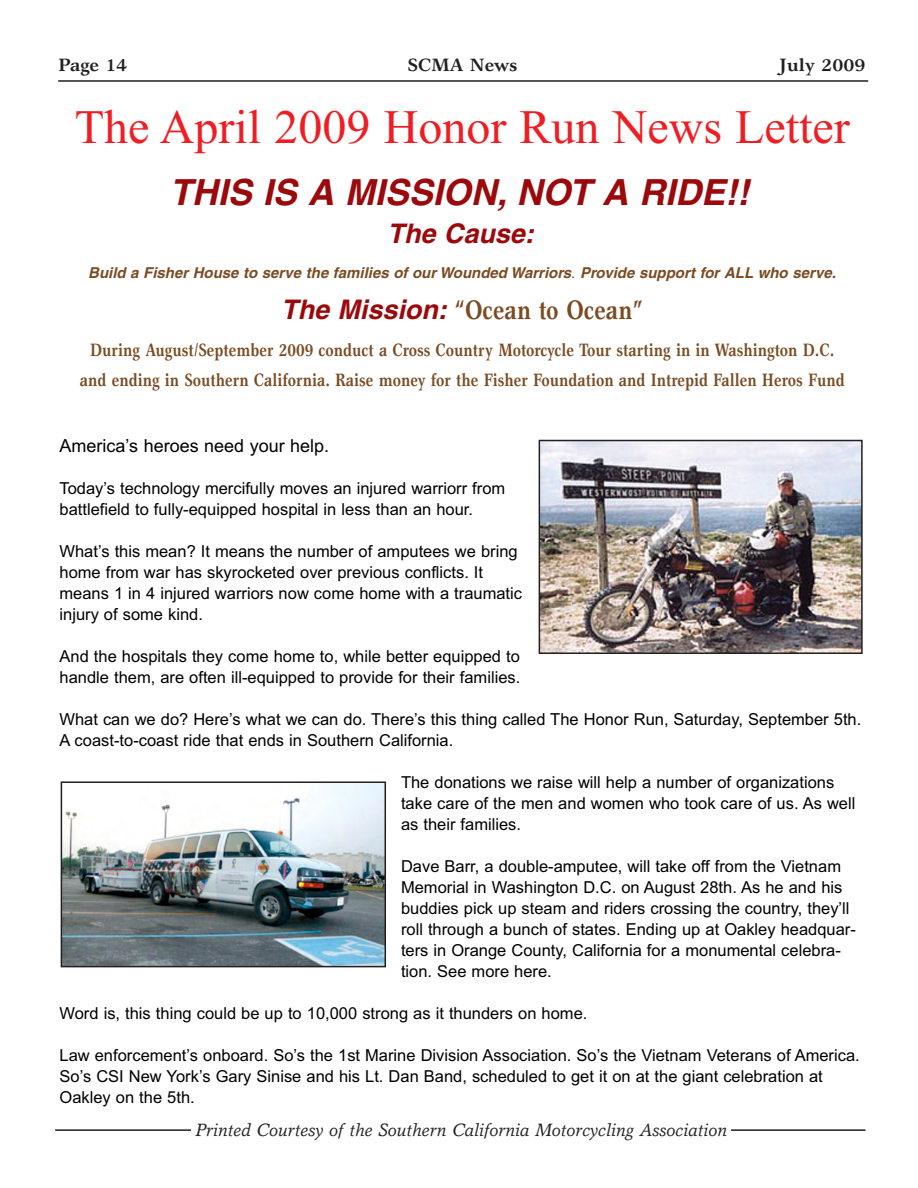
<style>
.page{position:relative;width:918px;height:1188px;background:#fff}
.page>*{position:absolute;margin:0;border:0;box-sizing:border-box;transform-origin:0 0}
.t1{font:48px "Times New Roman";color:#ee1e24}
.t2{font:italic 700 36px "Helvetica";color:#9b090c}
.t3{font:700 condensed 27px "Garth Graphic";color:#7a4c23}
.t4{font:italic 700 27px "Helvetica";color:#9b090c}
.t5{font:700 condensed 18px/29.2px "Garth Graphic";color:#7a4c23;text-align:center}
.t6{font:italic 18px "Garth Graphic";color:#231f20}
.t7{font:18px "Arial";color:#000}
.t8{font:700 18px "Garth Graphic";color:#231f20}
.t9{font:16.5px/21px "Arial";color:#000}
.t10{font:italic 700 15px "Helvetica";color:#7a4c23}
.s1{font-family:"Arial";font-weight:400;font-style:normal}
.s2{font-family:"Helvetica";font-style:italic;font-stretch:normal;color:#9b090c}
</style>
<div class="page">
<hr style="left:58px;top:80px;width:810px;height:2px;background:#231f20">
<img style="left:542px;top:443px;width:318px;height:208px">
<div style="left:539px;top:440px;width:324px;height:214px;border:2px solid #231f20"></div>
<img style="left:64px;top:784px;width:319px;height:180px">
<div style="left:61px;top:781px;width:325px;height:186px;border:2px solid #231f20"></div>
<hr style="left:55px;top:1129px;width:810px;height:2px;background:#231f20">
<div style="left:192px;top:1121px;width:539px;height:24px;background:#fff"></div>
<p class="t8" style="left:58px;top:58px;width:71px">Page 14</p>
<p class="t8" style="left:408px;top:58px;width:111px">SCMA News</p>
<p class="t8" style="left:779px;top:58px;width:88px">July 2009</p>
<h1 class="t1" style="left:75px;top:110px;width:777px">The April 2009 Honor Run News Letter</h1>
<h2 class="t2" style="left:170px;top:179px;width:588px">THIS IS A MISSION, NOT A RIDE!!</h2>
<h3 class="t4" style="left:388px;top:224px;width:153px">The Cause:</h3>
<p class="t10" style="left:88px;top:267px;width:752px">Build a Fisher House to serve the families of our Wounded Warriors<span class="s1">.</span> Provide support for ALL who serve.</p>
<h3 class="t3" style="left:281px;top:299px;width:364px"><span class="s2">The Mission:</span>“Ocean to Ocean”</h3>
<p class="t5" style="left:80px;top:338px;width:766px">During August/September 2009 conduct a Cross Country Motorcycle Tour starting in in Washington D.C. and ending in Southern California. Raise money for the Fisher Foundation and Intrepid Fallen Heros Fund</p>
<p class="t7" style="left:60px;top:439px;width:271px">America’s heroes need your help.</p>
<p class="t9" style="left:60px;top:479px;width:447px">Today’s technology mercifully moves an injured warriorr from battlefield to fully-equipped hospital in less than an hour.</p>
<p class="t9" style="left:60px;top:542px;width:464px">What’s this mean? It means the number of amputees we bring home from war has skyrocketed over previous conflicts. It means 1 in 4 injured warriors now come home with a traumatic injury of some kind.</p>
<p class="t9" style="left:60px;top:647px;width:462px">And the hospitals they come home to, while better equipped to handle them, are often ill-equipped to provide for their families.</p>
<p class="t9" style="left:60px;top:710px;width:803px">What can we do? Here’s what we can do. There’s this thing called The Honor Run, Saturday, September 5th.<br>A coast-to-coast ride that ends in Southern California.</p>
<p class="t9" style="left:401px;top:773px;width:456px">The donations we raise will help a number of organizations take care of the men and women who took care of us. As well as their families.</p>
<p class="t9" style="left:401px;top:857px;width:456px">Dave Barr, a double-amputee, will take off from the Vietnam Memorial in Washington D.C. on August 28th. As he and his buddies pick up steam and riders crossing the country, they’ll roll through a bunch of states. Ending up at Oakley headquar&shy;ters in Orange County, California for a monumental celebra&shy;tion. See more here.</p>
<p class="t9" style="left:60px;top:1004px;width:529px">Word is, this thing could be up to 10,000 strong as it thunders on home.</p>
<p class="t9" style="left:60px;top:1046px;width:802px">Law enforcement’s onboard. So’s the 1st Marine Division Association. So’s the Vietnam Veterans of America.<br>So’s CSI New York’s Gary Sinise and his Lt. Dan Band, scheduled to get it on at the giant celebration at<br>Oakley on the 5th.</p>
<p class="t6" style="left:196px;top:1123px;width:533px">Printed Courtesy of the Southern California Motorcycling Association</p>
</div>
